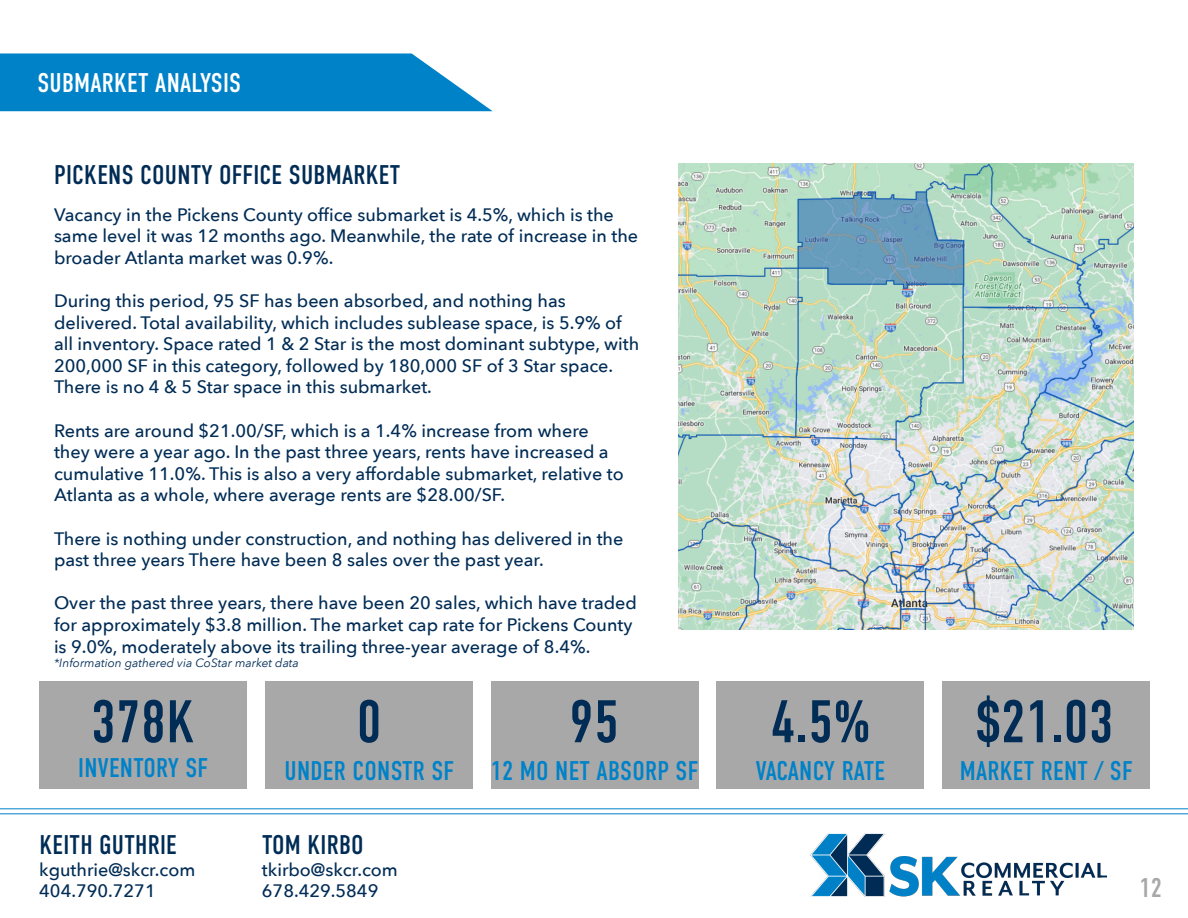
<style>
.page{position:relative;width:1188px;height:918px;background:#fff}
.page>*{position:absolute;margin:0;border:0;box-sizing:border-box;transform-origin:0 0}
.Page_Header{font:60px "DIN Condensed";color:#002c55}
.Subtitles{font:27px "DIN Condensed";letter-spacing:.01em;color:#0082c8}
.Subtitles-2{font:27px "DIN Condensed";letter-spacing:.01em;color:#002c55}
.t1{font:27px "DIN Condensed";letter-spacing:.01em;color:#fff}
.Subtitles-3{font:27px "DIN Condensed";letter-spacing:-.015em;color:#0082c8}
.t2{font:27px "DIN Condensed";color:#a9a8a9}
.Basic_copy{font:500 18px/21.6px "Avenir Next";color:#002c55}
.Basic_copy-2{font:italic 12px "Avenir Next";color:#002c55}
</style>
<div class="page">
<hr style="left:0;top:808px;width:1188px;height:1px;background:#0082c8">
<hr style="left:0;top:813px;width:1188px;height:1px;background:#0082c8">
<img style="left:811px;top:833px;width:296px;height:63px">
<svg style="left:0;top:53px;width:492px;height:58px;background:#168dcc"></svg>
<img style="left:678px;top:163px;width:456px;height:467px">
<div style="left:39px;top:681px;width:208px;height:108px;background:#a9a8a9"></div>
<div style="left:265px;top:681px;width:208px;height:108px;background:#a9a8a9"></div>
<div style="left:491px;top:681px;width:208px;height:108px;background:#a9a8a9"></div>
<div style="left:717px;top:681px;width:207px;height:108px;background:#a9a8a9"></div>
<div style="left:942px;top:681px;width:208px;height:108px;background:#a9a8a9"></div>
<p class="t1" style="left:37px;top:68px;width:205px">SUBMARKET ANALYSIS</p>
<p class="Subtitles-2" style="left:54px;top:160px;width:348px">PICKENS COUNTY OFFICE SUBMARKET</p>
<p class="Basic_copy" style="left:54px;top:203px;width:586px">Vacancy in the Pickens County office submarket is 4.5%, which is the same level it was 12 months ago. Meanwhile, the rate of increase in the broader Atlanta market was 0.9%.</p>
<p class="Basic_copy" style="left:54px;top:289px;width:587px">During this period, 95 SF has been absorbed, and nothing has delivered. Total availability, which includes sublease space, is 5.9% of all inventory. Space rated 1 &amp; 2 Star is the most dominant subtype, with 200,000 SF in this category, followed by 180,000 SF of 3 Star space.<br>There is no 4 &amp; 5 Star space in this submarket.</p>
<p class="Basic_copy" style="left:54px;top:419px;width:571px">Rents are around $21.00/SF, which is a 1.4% increase from where they were a year ago. In the past three years, rents have increased a cumulative 11.0%. This is also a very affordable submarket, relative to Atlanta as a whole, where average rents are $28.00/SF.</p>
<p class="Basic_copy" style="left:54px;top:527px;width:571px">There is nothing under construction, and nothing has delivered in the past three years There have been 8 sales over the past year.</p>
<p class="Basic_copy" style="left:54px;top:592px;width:584px">Over the past three years, there have been 20 sales, which have traded for approximately $3.8 million. The market cap rate for Pickens County is 9.0%, moderately above its trailing three-year average of 8.4%.</p>
<p class="Basic_copy-2" style="left:54px;top:653px;width:247px">*Information gathered via CoStar market data</p>
<p class="Page_Header" style="left:91px;top:688px;width:106px">378K</p>
<p class="Page_Header" style="left:357px;top:688px;width:27px">0</p>
<p class="Page_Header" style="left:569px;top:688px;width:52px">95</p>
<p class="Page_Header" style="left:771px;top:688px;width:102px">4.5%</p>
<p class="Page_Header" style="left:976px;top:688px;width:140px">$21.03</p>
<p class="Subtitles" style="left:78px;top:753px;width:131px">INVENTORY SF</p>
<p class="Subtitles" style="left:285px;top:755px;width:171px">UNDER CONSTR SF</p>
<p class="Subtitles" style="left:491px;top:755px;width:209px">12 MO NET ABSORP SF</p>
<p class="Subtitles-3" style="left:756px;top:755px;width:131px">VACANCY RATE</p>
<p class="Subtitles" style="left:960px;top:755px;width:174px">MARKET RENT / SF</p>
<h2 class="Subtitles-2" style="left:39px;top:830px;width:139px">KEITH GUTHRIE</h2>
<p class="Basic_copy" style="left:39px;top:858px;width:158px">kguthrie@skcr.com<br>404.790.7271</p>
<h2 class="Subtitles-2" style="left:262px;top:830px;width:103px">TOM KIRBO</h2>
<p class="Basic_copy" style="left:262px;top:858px;width:137px">tkirbo@skcr.com<br>678.429.5849</p>
<h2 class="t2" style="left:1140px;top:872px;width:24px">12</h2>
</div>
